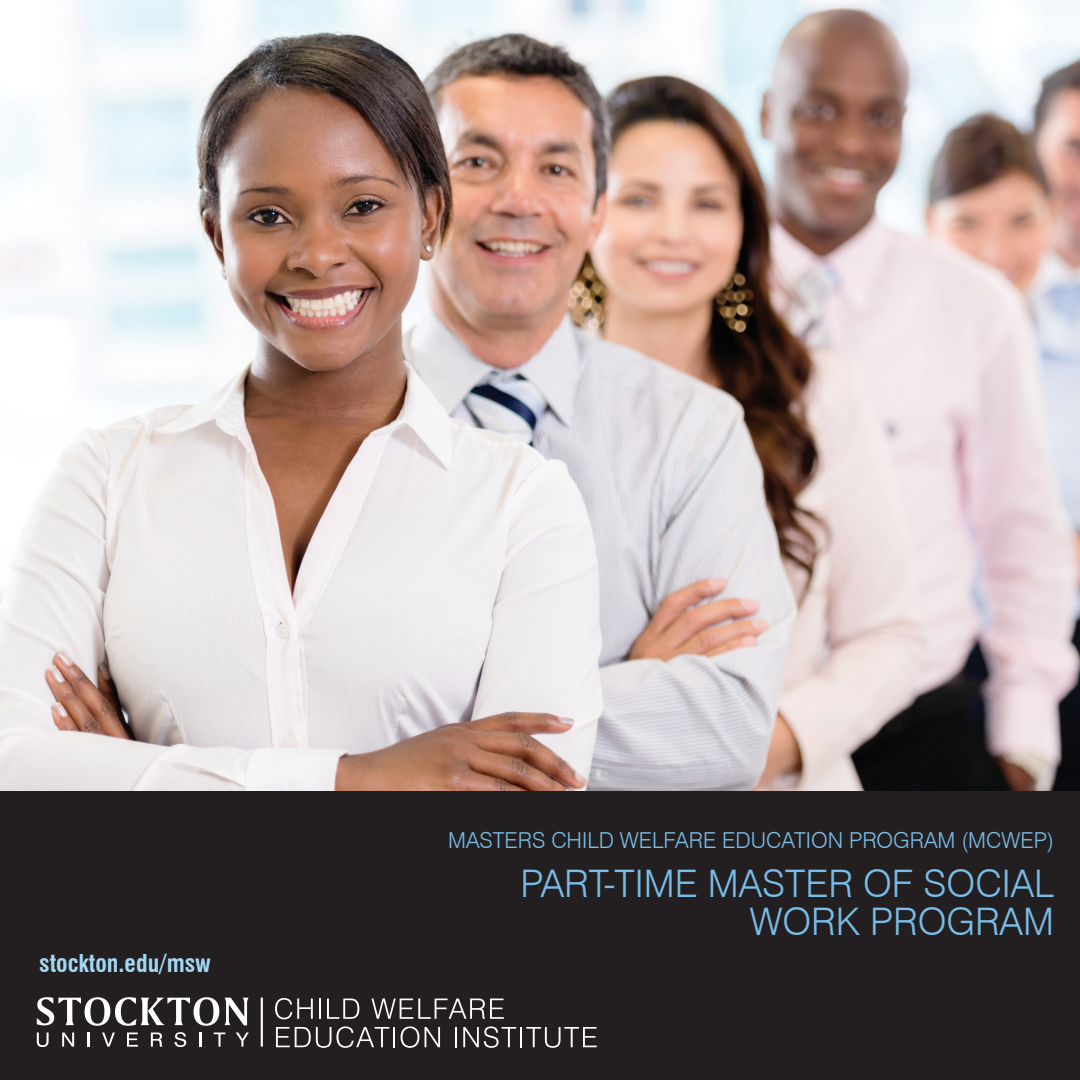
<style>
.page{position:relative;width:1080px;height:1080px;background:#fff}
.page>*{position:absolute;margin:0;border:0;box-sizing:border-box;transform-origin:0 0}
.t1{font:300 38px/38px "Swiss 721 BT";color:#78bde8;text-align:right}
.t2{font:700 condensed 24px "Swiss 721 BT";color:#a3d8f4}
.t3{font:300 22px "Swiss 721 BT";color:#78bde8}
</style>
<div class="page">
<div style="left:0;top:791px;width:1080px;height:289px;background:#231f20"></div>
<img style="left:0;top:0;width:1080px;height:791px">
<svg style="left:37px;top:997px;width:182px;height:29px"></svg>
<svg style="left:225px;top:998px;width:24px;height:27px"></svg>
<svg style="left:37px;top:1033px;width:12px;height:14px"></svg>
<svg style="left:62px;top:1033px;width:12px;height:14px"></svg>
<svg style="left:88px;top:1033px;width:2px;height:14px"></svg>
<svg style="left:102px;top:1033px;width:13px;height:14px"></svg>
<svg style="left:127px;top:1033px;width:11px;height:14px"></svg>
<svg style="left:151px;top:1033px;width:11px;height:14px"></svg>
<svg style="left:175px;top:1032px;width:11px;height:15px"></svg>
<svg style="left:199px;top:1033px;width:2px;height:14px"></svg>
<svg style="left:214px;top:1033px;width:11px;height:14px"></svg>
<svg style="left:236px;top:1033px;width:13px;height:14px"></svg>
<svg style="left:275px;top:998px;width:38px;height:21px"></svg>
<hr style="left:319px;top:999px;width:2px;height:20px;background:#fff">
<svg style="left:327px;top:999px;width:32px;height:20px"></svg>
<svg style="left:372px;top:999px;width:132px;height:20px;background:#575455"></svg>
<svg style="left:276px;top:1026px;width:113px;height:22px;background:#514e4f"></svg>
<hr style="left:393px;top:1027px;width:2px;height:20px;background:#fff">
<svg style="left:401px;top:1026px;width:18px;height:22px"></svg>
<svg style="left:425px;top:1027px;width:15px;height:20px"></svg>
<hr style="left:455px;top:1027px;width:2px;height:20px;background:#fff">
<svg style="left:463px;top:1026px;width:53px;height:22px"></svg>
<hr style="left:520px;top:1027px;width:2px;height:20px;background:#fff">
<svg style="left:526px;top:1027px;width:71px;height:21px"></svg>
<hr style="left:261px;top:998px;width:2px;height:49px;background:#fff">
<p class="t2" style="left:39px;top:949px;width:173px">stockton.edu/msw</p>
<p class="t3" style="left:448px;top:826px;width:607px">MASTERS CHILD WELFARE EDUCATION PROGRAM (MCWEP)</p>
<p class="t1" style="left:521px;top:864px;width:535px">PART-TIME MASTER OF SOCIAL<br>WORK PROGRAM</p>
</div>
